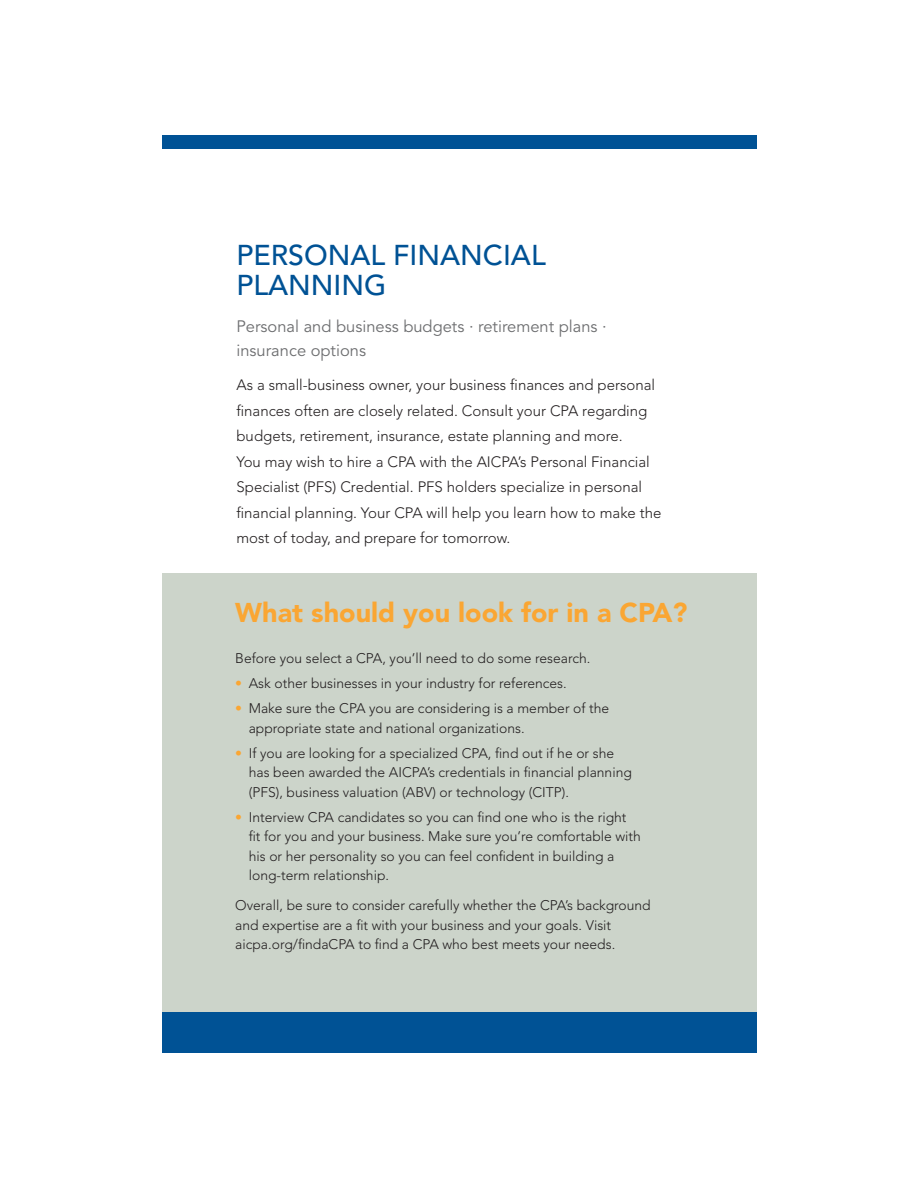
<style>
.page{position:relative;width:918px;height:1188px;background:#fff}
.page>*{position:absolute;margin:0;border:0;box-sizing:border-box;transform-origin:0 0}
.t1{font:500 28.5px/30px "Avenir";color:#005295}
.t2{font:900 27px "Avenir";color:#faa633}
.t3{font:16.5px/24px "Avenir";color:#6d6e70}
.t4{font:300 15px/25.5px "Avenir";color:#231f20}
.t5{font:300 13.8px/19.5px "Avenir";color:#231f20}
</style>
<div class="page">
<div style="left:162px;top:573px;width:594px;height:440px;background:#ccd4ca"></div>
<div style="left:162px;top:135px;width:594px;height:13px;background:#005295"></div>
<div style="left:162px;top:1013px;width:594px;height:40px;background:#005295"></div>
<h1 class="t1" style="left:236px;top:243px;width:311px">PERSONAL FINANCIAL<br>PLANNING</h1>
<p class="t3" style="left:236px;top:316px;width:372px">Personal and business budgets · retirement plans · insurance options</p>
<p class="t4" style="left:237px;top:374px;width:426px">As a small-business owner, your business finances and personal finances often are closely related. Consult your CPA regarding budgets, retirement, insurance, estate planning and more.<br>You may wish to hire a CPA with the AICPA’s Personal Financial Specialist (PFS) Credential. PFS holders specialize in personal financial planning. Your CPA will help you learn how to make the most of today, and prepare for tomorrow.</p>
<h2 class="t2" style="left:235px;top:602px;width:454px">What should you look for in a CPA?</h2>
<p class="t5" style="left:249px;top:647px;width:362px;line-height:24.9px;text-indent:-14px">Before you select a CPA, you’ll need to do some research.<br>Ask other businesses in your industry for references.<br>Make sure the CPA you are considering is a member of the</p>
<p class="t5" style="left:249px;top:717px;width:367px;line-height:24.9px">appropriate state and national organizations.<br>If you are looking for a specialized CPA, find out if he or she</p>
<p class="t5" style="left:249px;top:764px;width:385px">has been awarded the AICPA’s credentials in financial planning (PFS), business valuation (ABV) or technology (CITP).</p>
<p class="t5" style="left:249px;top:808px;width:394px">Interview CPA candidates so you can find one who is the right fit for you and your business. Make sure you’re comfortable with his or her personality so you can feel confident in building a long-term relationship.</p>
<p class="t5" style="left:235px;top:897px;width:417px">Overall, be sure to consider carefully whether the CPA’s background and expertise are a fit with your business and your goals. Visit aicpa.org/findaCPA to find a CPA who best meets your needs.</p>
</div>
